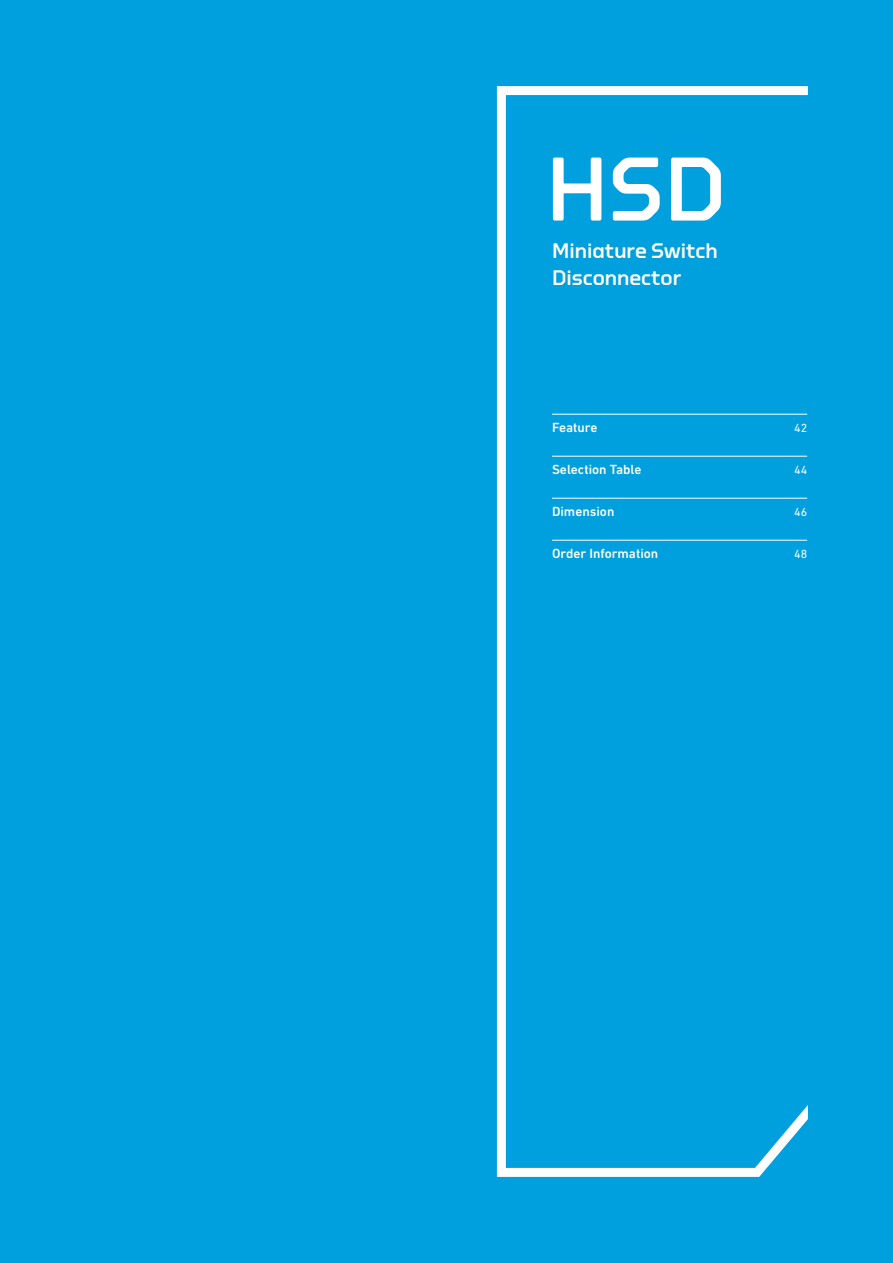
<style>
.page{position:relative;width:893px;height:1263px;background:#009fde}
.page>*{position:absolute;margin:0;border:0;box-sizing:border-box;transform-origin:0 0}
.t1{font:500 90px "Torque";color:#fff}
.t2{font:500 21px/27px "Torque";color:#fff}
.t3{font:500 13.5px "DIN Next LT Pro";color:#fff}
.t4{font:12px "DIN Next LT Pro";color:#fff}
</style>
<div class="page">
<svg style="left:497px;top:86px;width:311px;height:1091px"></svg>
<h1 class="t1" style="left:546px;top:139px;width:182px">HSD</h1>
<h2 class="t2" style="left:552px;top:237px;width:167px">Miniature Switch<br>Disconnector</h2>
<p class="t3" style="left:552px;top:419px;width:47px">Feature</p>
<p class="t4" style="left:794px;top:421px;width:15px">42</p>
<p class="t3" style="left:552px;top:461px;width:91px">Selection Table</p>
<p class="t4" style="left:794px;top:463px;width:15px">44</p>
<p class="t3" style="left:552px;top:503px;width:64px">Dimension</p>
<p class="t4" style="left:794px;top:505px;width:15px">46</p>
<p class="t3" style="left:552px;top:545px;width:108px">Order Information</p>
<p class="t4" style="left:794px;top:547px;width:15px">48</p>
</div>
